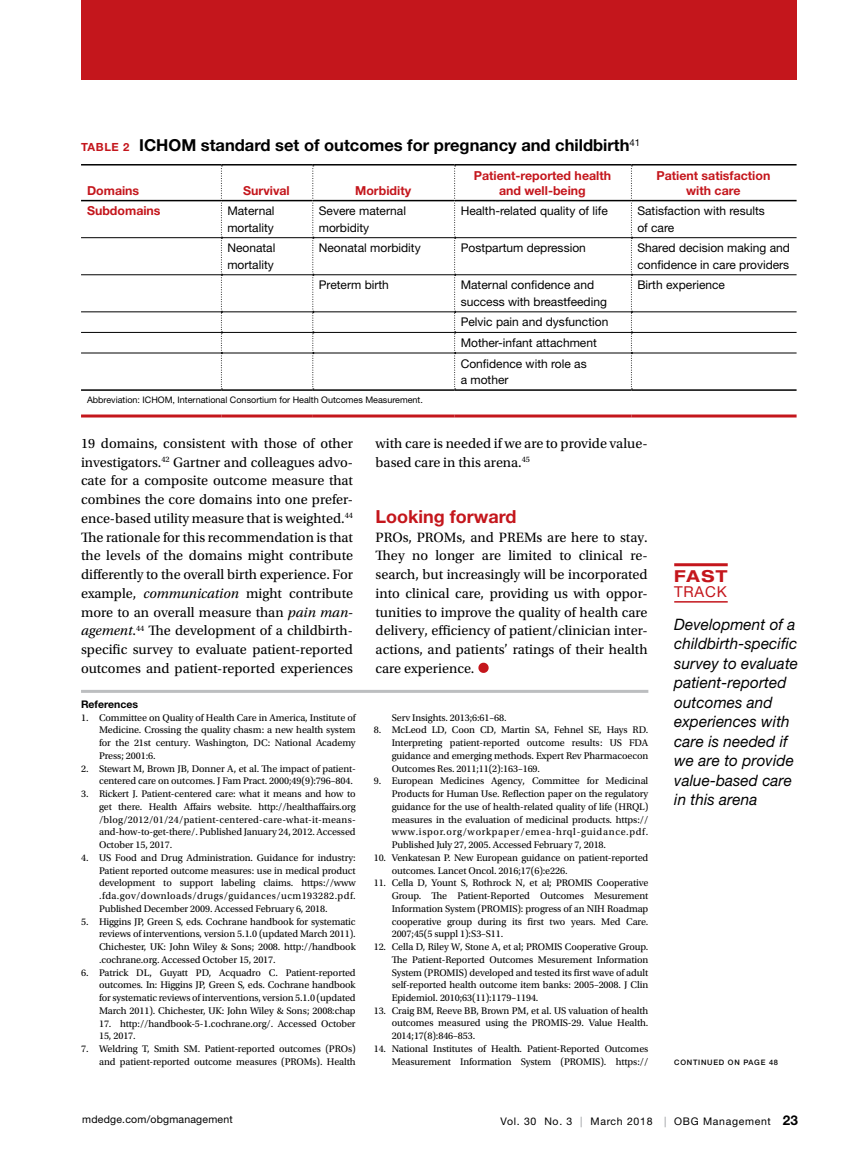
<style>
.page{position:relative;width:851px;height:1161px;background:#fff}
.page>*{position:absolute;margin:0;border:0;box-sizing:border-box;transform-origin:0 0}
.t1{font:700 18px "Helvetica Neue LT Std";color:#c4161c}
.t2{font:700 16.5px "Helvetica Neue LT Std";color:#000}
.t3{font:700 expanded 16.5px "Helvetica Neue LT Std";color:#c4161c}
.t4{font:italic 15.75px/19.5px "Helvetica Neue LT Std";letter-spacing:.005em;color:#000}
.t5{font:15px "Helvetica Neue LT Std";letter-spacing:.05em;color:#c4161c}
.t6{font:14.25px/18.8px "Utopia Std";color:#000;text-align:justify}
.t7{font:700 12.3px/15px "Helvetica Neue LT Std";color:#c4161c;text-align:center}
.t8{font:12px/16.5px "Helvetica Neue LT Std";color:#000}
.t9{font:10.5px "Helvetica Neue LT Std";letter-spacing:.065em;color:#000}
.t10{font:10.5px "Helvetica Neue LT Std";letter-spacing:.02em;color:#000}
.t11{font:700 10.5px "Helvetica Neue LT Std";color:#000}
.t12{font:10.2px/12.8px "Utopia Std";letter-spacing:-.01em;color:#000;text-align:justify}
.t13{font:9px "Helvetica Neue LT Std";color:#000}
.t14{font:500 7.5px "Helvetica Neue LT Std";letter-spacing:.1em;color:#000}
.s1{font-size:11.25px;color:#c4161c}
.s2{font-style:italic}
.s3{color:#939598}
.s4{font-weight:700;font-size:13.5px}
</style>
<div class="page">
<hr style="left:674px;top:601px;width:53px;height:2px;background:#c4161c">
<hr style="left:674px;top:563px;width:53px;height:3px;background:#c4161c">
<div style="left:81px;top:0;width:715px;height:80px;background:#c4161c"></div>
<svg style="left:478px;top:663px;width:10px;height:10px"></svg>
<hr style="left:81px;top:164px;width:140px;height:2px;background:#000">
<hr style="left:221px;top:164px;width:92px;height:2px;background:#000">
<hr style="left:313px;top:164px;width:141px;height:2px;background:#000">
<hr style="left:454px;top:164px;width:177px;height:2px;background:#000">
<hr style="left:631px;top:164px;width:165px;height:2px;background:#000">
<hr style="left:81px;top:389px;width:140px;height:2px;background:#000">
<hr style="left:221px;top:389px;width:92px;height:2px;background:#000">
<hr style="left:313px;top:389px;width:141px;height:2px;background:#000">
<hr style="left:454px;top:389px;width:177px;height:2px;background:#000">
<hr style="left:631px;top:389px;width:165px;height:2px;background:#000">
<hr style="left:81px;top:415px;width:140px;height:3px;background:#c4161c">
<hr style="left:221px;top:415px;width:92px;height:3px;background:#c4161c">
<hr style="left:313px;top:415px;width:141px;height:3px;background:#c4161c">
<hr style="left:454px;top:415px;width:177px;height:3px;background:#c4161c">
<hr style="left:631px;top:415px;width:165px;height:3px;background:#c4161c">
<svg style="left:81px;top:165px;width:715px;height:225px"></svg>
<hr style="left:81px;top:690px;width:567px;height:3px;background:#bcbec0">
<h2 class="t2" style="left:81px;top:135px;width:560px"><span class="s1">TABLE 2</span> ICHOM standard set of outcomes for pregnancy and childbirth<sup>41</sup></h2>
<p class="t7" style="left:87px;top:182px;width:54px">Domains</p>
<p class="t7" style="left:243px;top:182px;width:48px">Survival</p>
<p class="t7" style="left:355px;top:182px;width:57px">Morbidity</p>
<p class="t7" style="left:473px;top:167px;width:139px">Patient-reported health and well-being</p>
<p class="t7" style="left:656px;top:167px;width:115px">Patient satisfaction with care</p>
<p class="t7" style="left:87px;top:203px;width:75px">Subdomains</p>
<p class="t8" style="left:227px;top:203px;width:49px">Maternal mortality</p>
<p class="t8" style="left:319px;top:203px;width:89px">Severe maternal morbidity</p>
<p class="t8" style="left:460px;top:203px;width:149px">Health-related quality of life</p>
<p class="t8" style="left:637px;top:203px;width:129px">Satisfaction with results of care</p>
<p class="t8" style="left:227px;top:240px;width:49px">Neonatal mortality</p>
<p class="t8" style="left:319px;top:240px;width:103px">Neonatal morbidity</p>
<p class="t8" style="left:460px;top:240px;width:127px">Postpartum depression</p>
<p class="t8" style="left:637px;top:240px;width:154px">Shared decision making and confidence in care providers</p>
<p class="t8" style="left:319px;top:277px;width:72px">Preterm birth</p>
<p class="t8" style="left:460px;top:277px;width:148px">Maternal confidence and success with breastfeeding</p>
<p class="t8" style="left:637px;top:277px;width:89px">Birth experience</p>
<p class="t8" style="left:460px;top:312px;width:149px;line-height:20.5px">Pelvic pain and dysfunction<br>Mother-infant attachment<br>Confidence with role as</p>
<p class="t8" style="left:460px;top:371px;width:49px">a mother</p>
<p class="t13" style="left:87px;top:394px;width:337px">Abbreviation: ICHOM, International Consortium for Health Outcomes Measurement.</p>
<p class="t6" style="left:81px;top:434px;width:273px">19 domains, consistent with those of other investigators.<sup>42</sup> Gartner and colleagues advo&shy;cate for a composite outcome measure that combines the core domains into one prefer&shy;ence-based utility measure that is weighted.<sup>44<br></sup>The rationale for this recommendation is that the levels of the domains might contribute differently to the overall birth experience. For example, <span class="s2">communication</span> might contribute more to an overall measure than <span class="s2">pain man&shy;agement</span>.<sup>44</sup> The development of a childbirth&shy;specific survey to evaluate patient-reported outcomes and patient-reported experiences</p>
<h3 class="t6" style="left:375px;top:434px;width:273px">with care is needed if we are to provide value&shy;based care in this arena.<sup>45</sup></h3>
<h1 class="t1" style="left:375px;top:505px;width:142px">Looking forward</h1>
<p class="t6" style="left:375px;top:528px;width:273px">PROs, PROMs, and PREMs are here to stay.<br>They no longer are limited to clinical re&shy;search, but increasingly will be incorporated into clinical care, providing us with oppor&shy;tunities to improve the quality of health care delivery, efficiency of patient/clinician inter&shy;actions, and patients’ ratings of their health care experience.</p>
<p class="t11" style="left:81px;top:698px;width:58px">References</p>
<p class="t12" style="left:99px;top:711px;width:258px;text-indent:-18px">1. Committee on Quality of Health Care in America, Institute of Medicine. Crossing the quality chasm: a new health system for the 21st century. Washington, DC: National Academy Press; 2001:6.</p>
<p class="t12" style="left:81px;top:762px;width:276px;text-align:right">2. Stewart M, Brown JB, Donner A, et al. The impact of patient&shy;centered care on outcomes. J Fam Pract. 2000;49(9):796–804.</p>
<p class="t12" style="left:99px;top:788px;width:258px;text-indent:-18px">3. Rickert J. Patient-centered care: what it means and how to get there. Health Affairs website. http://healthaffairs.org /blog/2012/01/24/patient-centered-care-what-it-means&shy;and-how-to-get-there/. Published January 24, 2012. Accessed October 15, 2017.</p>
<p class="t12" style="left:99px;top:851px;width:258px;text-indent:-18px">4. US Food and Drug Administration. Guidance for industry:<br>Patient reported outcome measures: use in medical product development to support labeling claims. https://www .fda.gov/downloads/drugs/guidances/ucm193282.pdf.<br>Published December 2009. Accessed February 6, 2018.</p>
<p class="t12" style="left:99px;top:915px;width:258px;text-indent:-18px">5. Higgins JP, Green S, eds. Cochrane handbook for systematic reviews of interventions, version 5.1.0 (updated March 2011).<br>Chichester, UK: John Wiley &amp; Sons; 2008. http://handbook .cochrane.org. Accessed October 15, 2017.</p>
<p class="t12" style="left:99px;top:966px;width:258px;text-indent:-18px">6. Patrick DL, Guyatt PD, Acquadro C. Patient-reported outcomes. In: Higgins JP, Green S, eds. Cochrane handbook for systematic reviews of interventions, version 5.1.0 (updated March 2011). Chichester, UK: John Wiley &amp; Sons; 2008:chap</p>
<p class="t12" style="left:99px;top:1017px;width:258px">17. http://handbook-5-1.cochrane.org/. Accessed October<br>15, 2017.</p>
<p class="t12" style="left:81px;top:1043px;width:276px;text-align:right">7. Weldring T, Smith SM. Patient-reported outcomes (PROs) and patient-reported outcome measures (PROMs). Health</p>
<p class="t12" style="left:392px;top:711px;width:116px">Serv Insights. 2013;6:61–68.</p>
<p class="t12" style="left:392px;top:724px;width:258px;text-indent:-18px">8. McLeod LD, Coon CD, Martin SA, Fehnel SE, Hays RD.<br>Interpreting patient-reported outcome results: US FDA guidance and emerging methods. Expert Rev Pharmacoecon Outcomes Res. 2011;11(2):163–169.</p>
<p class="t12" style="left:392px;top:775px;width:258px;text-indent:-18px">9. European Medicines Agency, Committee for Medicinal Products for Human Use. Reflection paper on the regulatory guidance for the use of health-related quality of life (HRQL) measures in the evaluation of medicinal products. https:// www.ispor.org/workpaper/emea-hrql-guidance.pdf.<br>Published July 27, 2005. Accessed February 7, 2018.</p>
<p class="t12" style="left:392px;top:851px;width:258px;text-indent:-18px">10. Venkatesan P. New European guidance on patient-reported outcomes. Lancet Oncol. 2016;17(6):e226.</p>
<p class="t12" style="left:392px;top:877px;width:258px;text-indent:-18px">11. Cella D, Yount S, Rothrock N, et al; PROMIS Cooperative Group. The Patient-Reported Outcomes Mesurement Information System (PROMIS): progress of an NIH Roadmap cooperative group during its first two years. Med Care.<br>2007;45(5 suppl 1):S3–S11.</p>
<p class="t12" style="left:392px;top:941px;width:258px;text-indent:-18px">12. Cella D, Riley W, Stone A, et al; PROMIS Cooperative Group.<br>The Patient-Reported Outcomes Mesurement Information System (PROMIS) developed and tested its first wave of adult self-reported health outcome item banks: 2005–2008. J Clin Epidemiol. 2010;63(11):1179–1194.</p>
<p class="t12" style="left:392px;top:1004px;width:258px;text-indent:-18px">13. Craig BM, Reeve BB, Brown PM, et al. US valuation of health outcomes measured using the PROMIS-29. Value Health.<br>2014;17(8):846–853.</p>
<p class="t12" style="left:374px;top:1042px;width:276px;text-align:right">14. National Institutes of Health. Patient-Reported Outcomes<br>Measurement Information System (PROMIS). https://</p>
<h2 class="t3" style="left:674px;top:566px;width:55px">FAST</h2>
<h3 class="t5" style="left:674px;top:583px;width:54px">TRACK</h3>
<h3 class="t4" style="left:674px;top:614px;width:125px">Development of a childbirth-specific survey to evaluate patient-reported outcomes and experiences with care is needed if we are to provide value-based care in this arena</h3>
<p class="t14" style="left:674px;top:1058px;width:105px">CONTINUED ON PAGE 48</p>
<p class="t10" style="left:82px;top:1114px;width:152px">mdedge.com/obgmanagement</p>
<p class="t9" style="left:500px;top:1115px;width:299px">Vol. 30 No. 3 <span class="s3">|</span> March 2018 <span class="s3">|</span> OBG Management <span class="s4">23</span></p>
</div>
